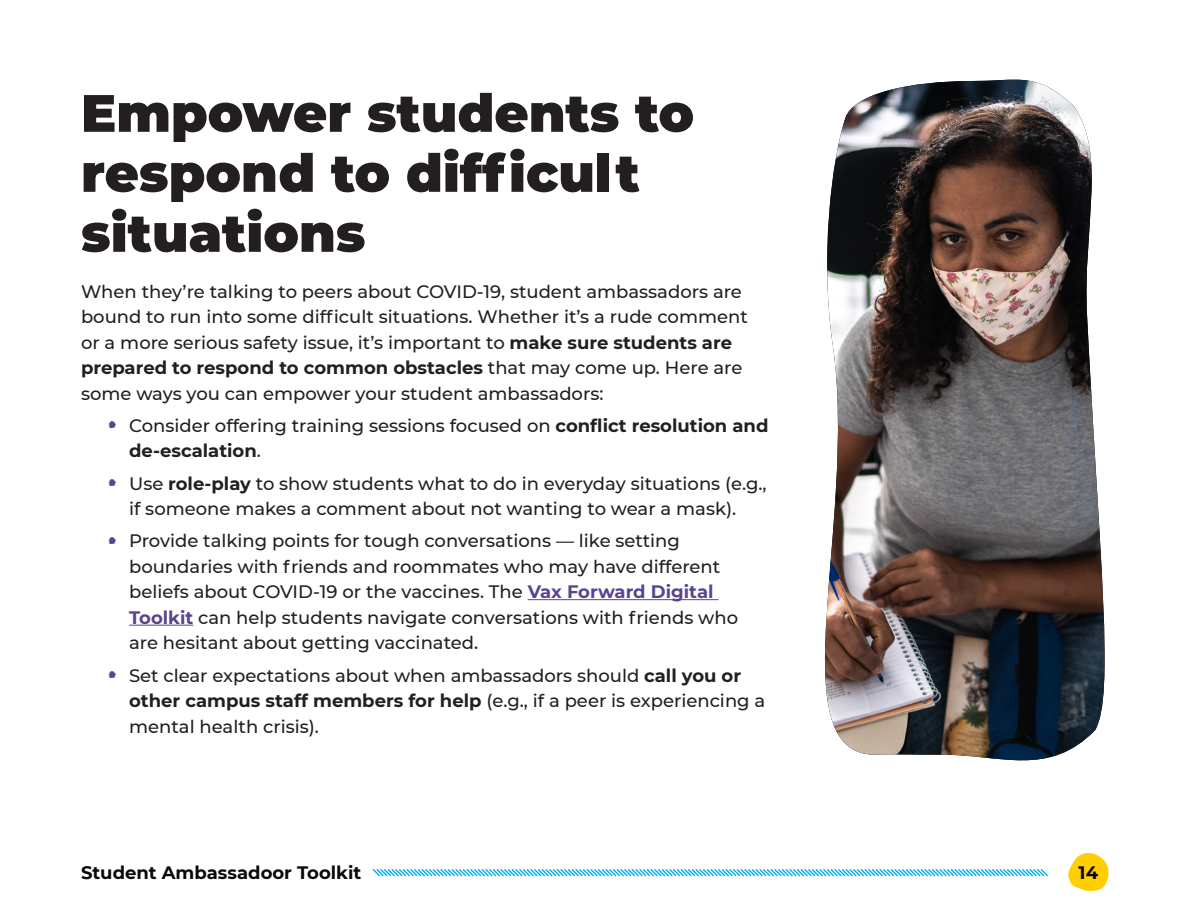
<style>
.page{position:relative;width:1188px;height:918px;background:#fff}
.page>*{position:absolute;margin:0;border:0;box-sizing:border-box;transform-origin:0 0}
.t1{font:900 52.5px/60px "Montserrat";color:#231f20}
.body_before_bullets{font:500 18px/25.5px "Montserrat";color:#231f20}
.t2{font:700 18px "Montserrat";color:#090909}
.s1{font-weight:700}
.s2{font-family:"Permanent Marker";font-weight:400;font-size:31.5px;color:#5b448f}
.s3{font-weight:700;color:#5b448f}
</style>
<div class="page">
<svg style="left:1068px;top:852px;width:41px;height:39px"></svg>
<svg style="left:372px;top:869px;width:676px;height:8px"></svg>
<img style="left:824px;top:80px;width:281px;height:681px">
<hr style="left:528px;top:599px;width:191px;height:1px;background:#5b448f">
<hr style="left:129px;top:625px;width:64px;height:1px;background:#5b448f">
<p class="t1" style="left:81px;top:80px;width:615px">Empower students to respond to difficult situations</p>
<p class="body_before_bullets" style="left:81px;top:278px;width:668px">When they’re talking to peers about COVID-19, student ambassadors are bound to run into some difficult situations. Whether it’s a rude comment or a more serious safety issue, it’s important to <span class="s1">make sure students are prepared to respond to common obstacles</span> that may come up. Here are some ways you can empower your student ambassadors:</p>
<p class="body_before_bullets" style="left:129px;top:412px;width:641px;text-indent:-21px"><span class="s2">•</span> Consider offering training sessions focused on <span class="s1">conflict resolution and de-escalation</span>.</p>
<p class="body_before_bullets" style="left:108px;top:470px;width:660px;text-align:center"><span class="s2">•</span> Use <span class="s1">role-play</span> to show students what to do in everyday situations (e.g., if someone makes a comment about not wanting to wear a mask).</p>
<p class="body_before_bullets" style="left:129px;top:527px;width:611px;text-indent:-21px"><span class="s2">•</span> Provide talking points for tough conversations — like setting boundaries with friends and roommates who may have different beliefs about COVID-19 or the vaccines. The <span class="s3">Vax Forward Digital Toolkit</span> can help students navigate conversations with friends who are hesitant about getting vaccinated.</p>
<p class="body_before_bullets" style="left:129px;top:662px;width:638px;text-indent:-21px"><span class="s2">•</span> Set clear expectations about when ambassadors should <span class="s1">call you or other campus staff members for help</span> (e.g., if a peer is experiencing a mental health crisis).</p>
<p class="t2" style="left:81px;top:859px;width:282px">Student Ambassadoor Toolkit</p>
<p class="t2" style="left:1079px;top:859px;width:21px">14</p>
</div>
